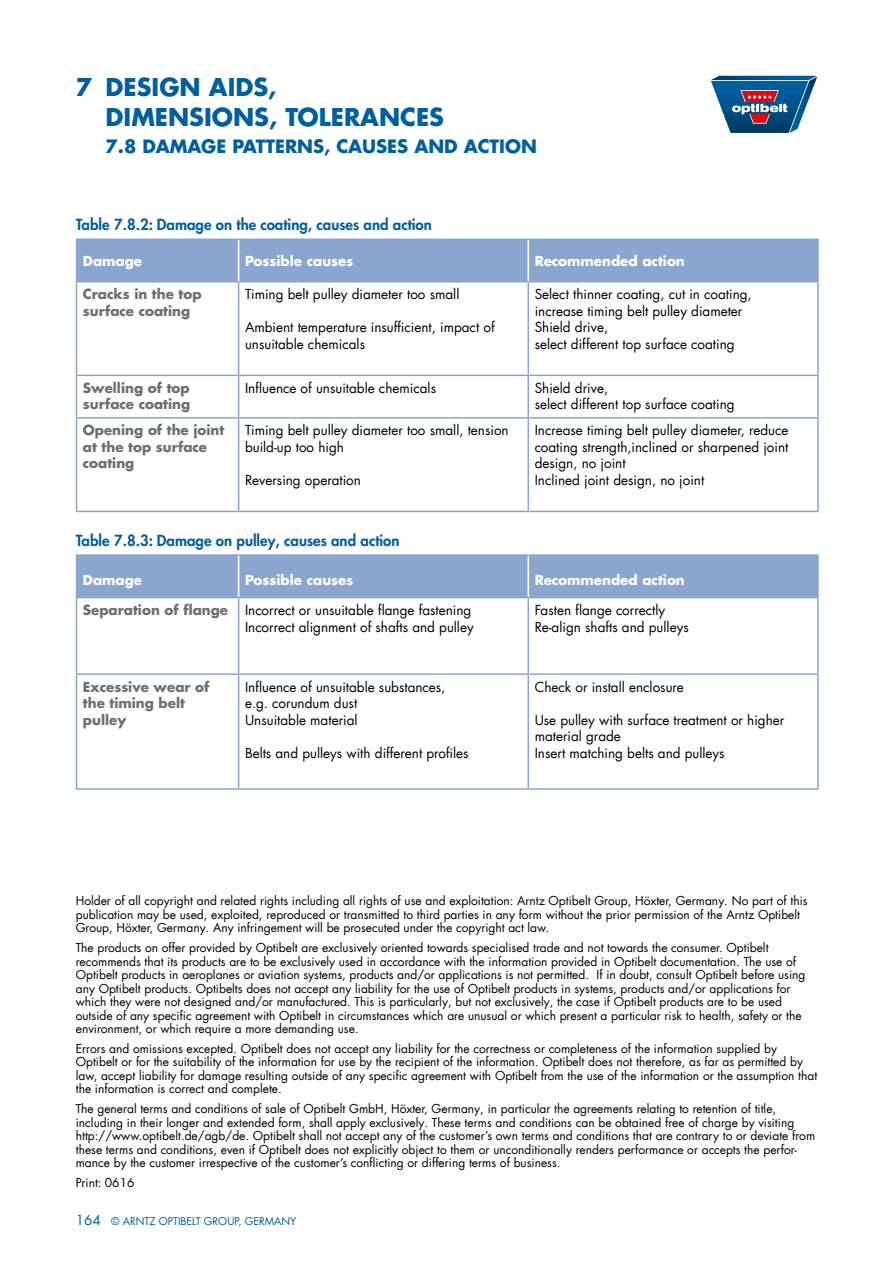
<style>
.page{position:relative;width:893px;height:1263px;background:#fff}
.page>*{position:absolute;margin:0;border:0;box-sizing:border-box;transform-origin:0 0}
.t1{font:700 24px/30px "Futura Com";color:#005f9e}
.t2{font:700 18px "Futura Com";color:#005f9e}
.t3{font:800 15px "Futura Com";color:#005f9e}
.t4{font:13.5px/16.5px "Futura Com";color:#000}
.t5{font:700 13.5px/16.5px "Futura Com";color:#706f6f}
.t6{font:700 13.5px "Futura Com";color:#fff}
.t7{font:12px/13.5px "Futura Com";color:#000}
.t8{font:10.5px "Futura Com";color:#005f9e}
.s1{font-weight:700;color:#706f6f}
.s2{font-size:13.5px}
</style>
<div class="page">
<svg style="left:711px;top:76px;width:106px;height:57px"></svg>
<div style="left:77px;top:240px;width:740px;height:41px;background:#8aa6cf"></div>
<hr style="left:76px;top:238px;width:163px;height:2px;background:#8aa5cd">
<hr style="left:76px;top:240px;width:1px;height:41px;background:#8aa5cd">
<hr style="left:239px;top:238px;width:289px;height:2px;background:#8aa5cd">
<hr style="left:528px;top:238px;width:291px;height:2px;background:#8aa5cd">
<hr style="left:817px;top:240px;width:2px;height:41px;background:#8aa5cd">
<hr style="left:76px;top:281px;width:163px;height:2px;background:#8aa5cd">
<hr style="left:76px;top:283px;width:1px;height:92px;background:#8aa5cd">
<hr style="left:239px;top:281px;width:289px;height:2px;background:#8aa5cd">
<hr style="left:238px;top:283px;width:1px;height:92px;background:#8aa5cd">
<hr style="left:528px;top:281px;width:291px;height:2px;background:#8aa5cd">
<hr style="left:527px;top:283px;width:2px;height:92px;background:#8aa5cd">
<hr style="left:817px;top:283px;width:2px;height:92px;background:#8aa5cd">
<hr style="left:76px;top:375px;width:163px;height:1px;background:#8aa5cd">
<hr style="left:76px;top:376px;width:1px;height:41px;background:#8aa5cd">
<hr style="left:239px;top:375px;width:289px;height:1px;background:#8aa5cd">
<hr style="left:238px;top:376px;width:1px;height:41px;background:#8aa5cd">
<hr style="left:528px;top:375px;width:291px;height:1px;background:#8aa5cd">
<hr style="left:527px;top:376px;width:2px;height:41px;background:#8aa5cd">
<hr style="left:817px;top:376px;width:2px;height:41px;background:#8aa5cd">
<hr style="left:76px;top:417px;width:163px;height:2px;background:#8aa5cd">
<hr style="left:76px;top:419px;width:1px;height:92px;background:#8aa5cd">
<hr style="left:239px;top:417px;width:289px;height:2px;background:#8aa5cd">
<hr style="left:238px;top:419px;width:1px;height:92px;background:#8aa5cd">
<hr style="left:528px;top:417px;width:291px;height:2px;background:#8aa5cd">
<hr style="left:527px;top:419px;width:2px;height:92px;background:#8aa5cd">
<hr style="left:817px;top:419px;width:2px;height:92px;background:#8aa5cd">
<hr style="left:76px;top:511px;width:163px;height:1px;background:#8aa5cd">
<hr style="left:239px;top:511px;width:289px;height:1px;background:#8aa5cd">
<hr style="left:528px;top:511px;width:291px;height:1px;background:#8aa5cd">
<hr style="left:238px;top:240px;width:1px;height:41px;background:#fff">
<hr style="left:527px;top:240px;width:2px;height:41px;background:#fff">
<div style="left:77px;top:556px;width:740px;height:41px;background:#8aa6cf"></div>
<hr style="left:76px;top:554px;width:163px;height:2px;background:#8aa5cd">
<hr style="left:76px;top:556px;width:1px;height:41px;background:#8aa5cd">
<hr style="left:239px;top:554px;width:289px;height:2px;background:#8aa5cd">
<hr style="left:528px;top:554px;width:291px;height:2px;background:#8aa5cd">
<hr style="left:817px;top:556px;width:2px;height:41px;background:#8aa5cd">
<hr style="left:76px;top:597px;width:163px;height:1px;background:#8aa5cd">
<hr style="left:76px;top:598px;width:1px;height:75px;background:#8aa5cd">
<hr style="left:239px;top:597px;width:289px;height:1px;background:#8aa5cd">
<hr style="left:238px;top:598px;width:1px;height:75px;background:#8aa5cd">
<hr style="left:528px;top:597px;width:291px;height:1px;background:#8aa5cd">
<hr style="left:527px;top:598px;width:2px;height:75px;background:#8aa5cd">
<hr style="left:817px;top:598px;width:2px;height:75px;background:#8aa5cd">
<hr style="left:76px;top:673px;width:163px;height:2px;background:#8aa5cd">
<hr style="left:76px;top:675px;width:1px;height:113px;background:#8aa5cd">
<hr style="left:239px;top:673px;width:289px;height:2px;background:#8aa5cd">
<hr style="left:238px;top:675px;width:1px;height:113px;background:#8aa5cd">
<hr style="left:528px;top:673px;width:291px;height:2px;background:#8aa5cd">
<hr style="left:527px;top:675px;width:2px;height:113px;background:#8aa5cd">
<hr style="left:817px;top:675px;width:2px;height:113px;background:#8aa5cd">
<hr style="left:76px;top:788px;width:163px;height:2px;background:#8aa5cd">
<hr style="left:239px;top:788px;width:289px;height:2px;background:#8aa5cd">
<hr style="left:528px;top:788px;width:291px;height:2px;background:#8aa5cd">
<hr style="left:238px;top:556px;width:1px;height:41px;background:#fff">
<hr style="left:527px;top:556px;width:2px;height:41px;background:#fff">
<h1 class="t1" style="left:106px;top:71px;width:340px;text-indent:-30px">7 Design Aids,<br>Dimensions, Tolerances</h1>
<h2 class="t2" style="left:106px;top:132px;width:433px">7.8 Damage Patterns, Causes and Action</h2>
<p class="t3" style="left:76px;top:213px;width:358px">Table 7.8.2: Damage on the coating, causes and action</p>
<p class="t6" style="left:83px;top:251px;width:61px">Damage</p>
<p class="t6" style="left:245px;top:251px;width:110px">Possible causes</p>
<p class="t6" style="left:535px;top:251px;width:152px">Recommended action</p>
<p class="t5" style="left:83px;top:286px;width:120px">Cracks in the top surface coating</p>
<p class="t4" style="left:245px;top:286px;width:216px">Timing belt pulley diameter too small</p>
<p class="t4" style="left:245px;top:319px;width:251px">Ambient temperature insufficient, impact of unsuitable chemicals</p>
<p class="t4" style="left:535px;top:286px;width:219px">Select thinner coating, cut in coating, increase timing belt pulley diameter<br>Shield drive,<br>select different top surface coating</p>
<p class="t5" style="left:83px;top:379px;width:109px">Swelling of top surface coating</p>
<p class="t4" style="left:245px;top:379px;width:193px">Influence of unsuitable chemicals</p>
<p class="t4" style="left:535px;top:379px;width:202px">Shield drive,<br>select different top surface coating</p>
<p class="t5" style="left:83px;top:422px;width:143px">Opening of the joint at the top surface coating</p>
<p class="t4" style="left:245px;top:422px;width:265px">Timing belt pulley diameter too small, tension build-up too high</p>
<p class="t4" style="left:245px;top:471px;width:118px">Reversing operation</p>
<p class="t4" style="left:535px;top:422px;width:255px">Increase timing belt pulley diameter, reduce coating strength,inclined or sharpened joint design, no joint<br>Inclined joint design, no joint</p>
<p class="t3" style="left:76px;top:529px;width:325px">Table 7.8.3: Damage on pulley, causes and action</p>
<p class="t6" style="left:83px;top:569px;width:61px">Damage</p>
<p class="t6" style="left:245px;top:569px;width:110px">Possible causes</p>
<p class="t6" style="left:535px;top:569px;width:152px">Recommended action</p>
<p class="t4" style="left:83px;top:602px;width:392px;text-align:right"><span class="s1">Separation of flange</span> Incorrect or unsuitable flange fastening<br>Incorrect alignment of shafts and pulley</p>
<p class="t4" style="left:535px;top:602px;width:156px">Fasten flange correctly<br>Re-align shafts and pulleys</p>
<p class="t5" style="left:83px;top:678px;width:128px">Excessive wear of the timing belt pulley</p>
<p class="t4" style="left:245px;top:678px;width:202px">Influence of unsuitable substances, e.g. corundum dust<br>Unsuitable material</p>
<p class="t4" style="left:245px;top:744px;width:225px">Belts and pulleys with different profiles</p>
<p class="t4" style="left:535px;top:678px;width:151px">Check or install enclosure</p>
<p class="t4" style="left:535px;top:711px;width:251px">Use pulley with surface treatment or higher material grade<br>Insert matching belts and pulleys</p>
<p class="t7" style="left:76px;top:894px;width:733px">Holder of all copyright and related rights including all rights of use and exploitation: Arntz Optibelt Group, Höxter, Germany. No part of this publication may be used, exploited, reproduced or transmitted to third parties in any form without the prior permission of the Arntz Optibelt<br>Group, Höxter, Germany. Any infringement will be prosecuted under the copyright act law.</p>
<p class="t7" style="left:76px;top:941px;width:731px">The products on offer provided by Optibelt are exclusively oriented towards specialised trade and not towards the consumer. Optibelt recommends that its products are to be exclusively used in accordance with the information provided in Optibelt documentation. The use of Optibelt products in aeroplanes or aviation systems, products and/or applications is not permitted. If in doubt, consult Optibelt before using any Optibelt products. Optibelts does not accept any liability for the use of Optibelt products in systems, products and/or applications for which they were not designed and/or manufactured. This is particularly, but not exclusively, the case if Optibelt products are to be used outside of any specific agreement with Optibelt in circumstances which are unusual or which present a particular risk to health, safety or the environment, or which require a more demanding use.</p>
<p class="t7" style="left:76px;top:1042px;width:743px">Errors and omissions excepted. Optibelt does not accept any liability for the correctness or completeness of the information supplied by Optibelt or for the suitability of the information for use by the recipient of the information. Optibelt does not therefore, as far as permitted by law, accept liability for damage resulting outside of any specific agreement with Optibelt from the use of the information or the assumption that the information is correct and complete.</p>
<p class="t7" style="left:76px;top:1102px;width:741px">The general terms and conditions of sale of Optibelt GmbH, Höxter, Germany, in particular the agreements relating to retention of title, including in their longer and extended form, shall apply exclusively. These terms and conditions can be obtained free of charge by visiting http://www.optibelt.de/agb/de. Optibelt shall not accept any of the customer’s own terms and conditions that are contrary to or deviate from these terms and conditions, even if Optibelt does not explicitly object to them or unconditionally renders performance or accepts the perfor&shy;mance by the customer irrespective of the customer’s conflicting or differing terms of business.</p>
<p class="t7" style="left:76px;top:1176px;width:60px">Print: 0616</p>
<p class="t8" style="left:76px;top:1214px;width:222px"><span class="s2">164</span> © Arntz OPTIBELT Group, Germany</p>
</div>
